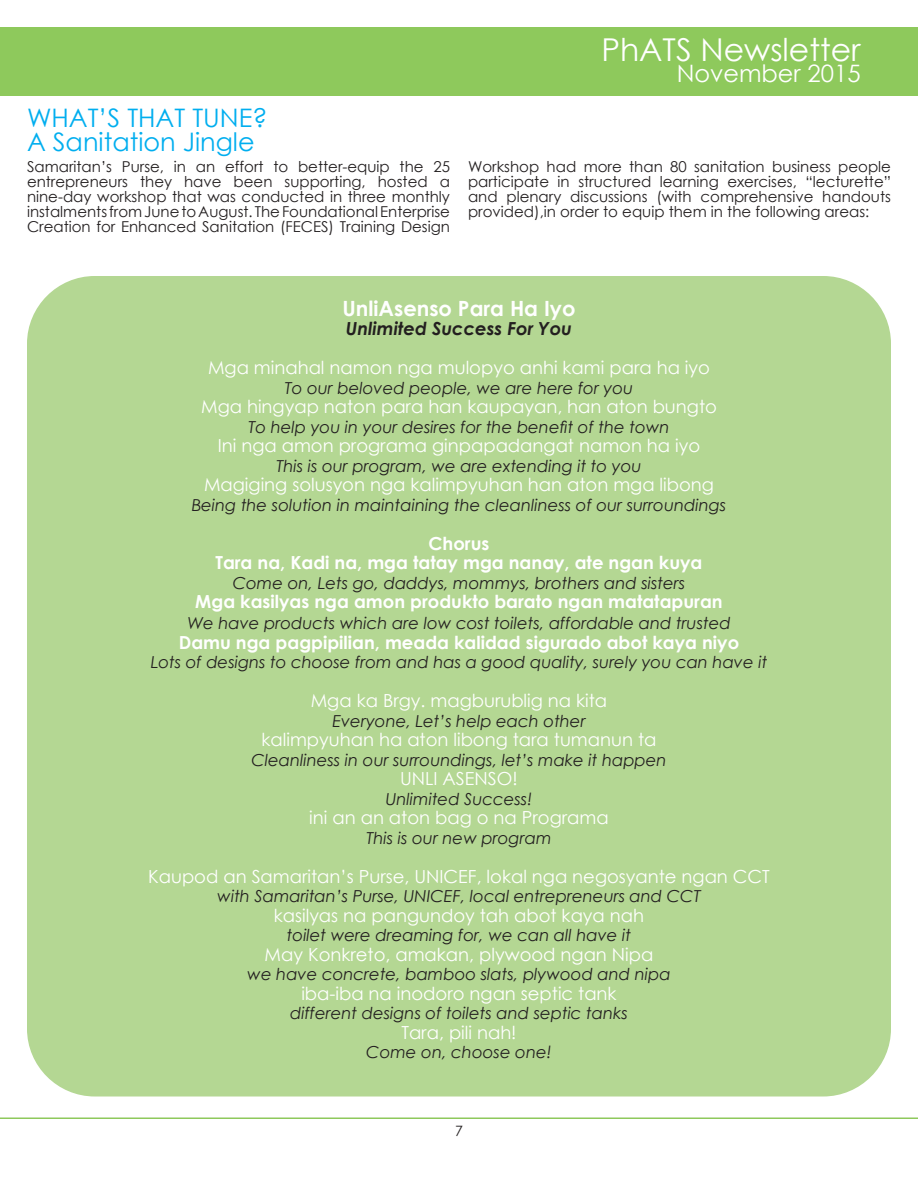
<style>
.page{position:relative;width:918px;height:1188px;background:#fff}
.page>*{position:absolute;margin:0;border:0;box-sizing:border-box;transform-origin:0 0}
.t1{font:31.5px "Century Gothic";color:#fff}
.t2{font:25.5px/24px "Century Gothic";color:#00aeef}
.t3{font:24px "Century Gothic";color:#fff}
.t4{font:700 21px "Century Gothic";color:#fff}
.t5{font:18px "Century Gothic";color:#fff}
.t6{font:700 18px/19.5px "Century Gothic";color:#fff;text-align:center}
.t7{font:italic 700 18px "Century Gothic";color:#231f20}
.t8{font:italic 16.5px "Century Gothic";color:#231f20}
.t9{font:15px/15px "Century Gothic";color:#231f20;text-align:justify}
.t10{font:14.25px "Century Gothic";color:#231f20}
</style>
<div class="page">
<div style="left:0;top:27px;width:918px;height:69px;background:#8ec95c"></div>
<hr style="left:0;top:1118px;width:918px;height:1px;background:#8ec95c">
<div style="left:27px;top:276px;width:864px;height:820px;background:#b4d793;border-radius:68px"></div>
<h1 class="t1" style="left:601px;top:28px;width:261px">PhATS Newsletter</h1>
<h3 class="t3" style="left:677px;top:57px;width:185px">November 2015</h3>
<h2 class="t2" style="left:27px;top:106px;width:242px">WHAT’S THAT TUNE?<br>A Sanitation Jingle</h2>
<p class="t9" style="left:27px;top:159px;width:425px">Samaritan’s Purse, in an effort to better-equip the 25 entrepreneurs they have been supporting, hosted a nine-day workshop that was conducted in three monthly instalments from June to August. The Foundational Enterprise Creation for Enhanced Sanitation (FECES) Training Design</p>
<p class="t9" style="left:468px;top:159px;width:425px">Workshop had more than 80 sanitation business people participate in structured learning exercises, “lecturette” and plenary discussions (with comprehensive handouts provided),in order to equip them in the following areas:</p>
<p class="t4" style="left:342px;top:292px;width:235px">UnliAsenso Para Ha Iyo</p>
<p class="t7" style="left:346px;top:315px;width:228px">Unlimited Success For You</p>
<p class="t5" style="left:208px;top:355px;width:503px">Mga minahal namon nga mulopyo anhi kami para ha iyo</p>
<p class="t8" style="left:285px;top:376px;width:350px">To our beloved people, we are here for you</p>
<p class="t5" style="left:201px;top:394px;width:517px">Mga hingyap naton para han kaupayan, han aton bungto</p>
<p class="t8" style="left:248px;top:415px;width:423px">To help you in your desires for the benefit of the town</p>
<p class="t5" style="left:218px;top:433px;width:484px">Ini nga amon programa ginpapadangat namon ha iyo</p>
<p class="t8" style="left:277px;top:454px;width:367px">This is our program, we are extending it to you</p>
<p class="t5" style="left:204px;top:472px;width:511px">Magiging solusyon nga kalimpyuhan han aton mga libong</p>
<p class="t8" style="left:192px;top:493px;width:536px">Being the solution in maintaining the cleanliness of our surroundings</p>
<p class="t6" style="left:215px;top:532px;width:489px">Chorus<br>Tara na, Kadi na, mga tatay mga nanay, ate ngan kuya</p>
<p class="t8" style="left:233px;top:571px;width:454px">Come on, Lets go, daddys, mommys, brothers and sisters</p>
<p class="t6" style="left:195px;top:591px;width:529px">Mga kasilyas nga amon produkto barato ngan matatapuran</p>
<p class="t8" style="left:187px;top:612px;width:545px">We have products which are low cost toilets, affordable and trusted</p>
<p class="t6" style="left:179px;top:631px;width:562px">Damu nga pagpipilian, meada kalidad sigurado abot kaya niyo</p>
<p class="t8" style="left:151px;top:651px;width:618px">Lots of designs to choose from and has a good quality, surely you can have it</p>
<p class="t5" style="left:311px;top:688px;width:298px">Mga ka Brgy. magburublig na kita</p>
<p class="t8" style="left:332px;top:709px;width:255px">Everyone, Let’s help each other</p>
<p class="t5" style="left:262px;top:727px;width:396px">kalimpyuhan ha aton libong tara tumanun ta</p>
<p class="t8" style="left:251px;top:748px;width:417px">Cleanliness in our surroundings, let’s make it happen</p>
<p class="t5" style="left:400px;top:766px;width:119px">UNLI ASENSO!</p>
<p class="t8" style="left:386px;top:787px;width:148px">Unlimited Success!</p>
<p class="t5" style="left:309px;top:805px;width:301px">ini an an aton bag o na Programa</p>
<p class="t8" style="left:367px;top:826px;width:186px">This is our new program</p>
<p class="t5" style="left:148px;top:863px;width:623px">Kaupod an Samaritan’s Purse, UNICEF, lokal nga negosyante ngan CCT</p>
<p class="t8" style="left:217px;top:885px;width:485px">with Samaritan’s Purse, UNICEF, local entrepreneurs and CCT</p>
<p class="t5" style="left:274px;top:902px;width:372px">kasilyas na pangundoy tah abot kaya nah</p>
<p class="t8" style="left:287px;top:924px;width:346px">toilet were dreaming for, we can all have it</p>
<p class="t5" style="left:265px;top:941px;width:390px">May Konkreto, amakan, plywood ngan Nipa</p>
<p class="t8" style="left:247px;top:963px;width:425px">we have concrete, bamboo slats, plywood and nipa</p>
<p class="t5" style="left:301px;top:980px;width:317px">iba-iba na inodoro ngan septic tank</p>
<p class="t8" style="left:290px;top:1002px;width:339px">different designs of toilets and septic tanks</p>
<p class="t5" style="left:401px;top:1019px;width:117px">Tara, pili nah!</p>
<p class="t8" style="left:366px;top:1041px;width:187px">Come on, choose one!</p>
<p class="t10" style="left:455px;top:1121px;width:9px">7</p>
</div>
